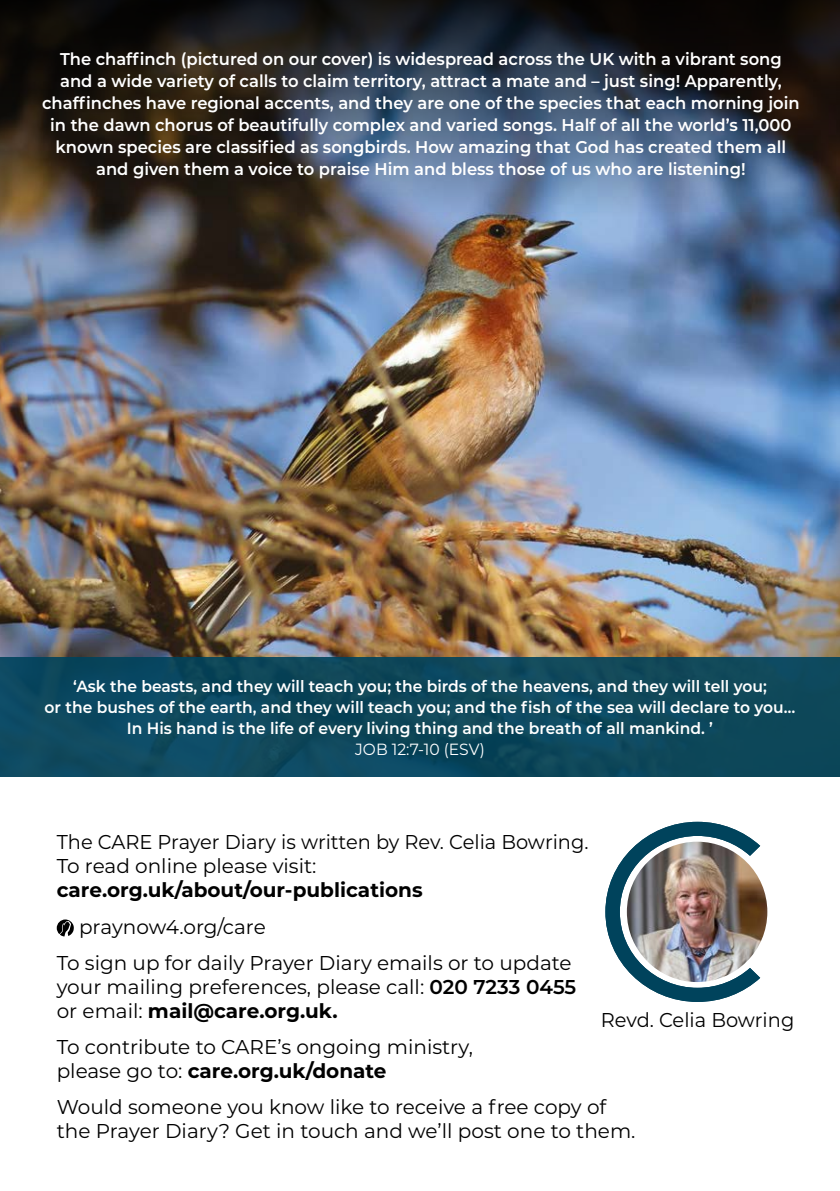
<style>
.page{position:relative;width:840px;height:1191px;background:#fff}
.page>*{position:absolute;margin:0;border:0;box-sizing:border-box;transform-origin:0 0}
.t1{font:20px/24px "Montserrat";color:#000}
.t2{font:700 20px "Montserrat";color:#000}
.t3{font:600 17px/22px "Montserrat";color:#fff;text-align:center;scale:.96 1}
.t4{font:600 16.2px/21px "Montserrat";color:#fff;text-align:center;scale:.96 1}
.t5{font:16.2px "Montserrat";color:#fff;scale:.96 1}
.s1{font-weight:600}
.s2{font-weight:700}
</style>
<div class="page">
<img style="left:0;top:337px;width:839px;height:320px">
<div style="left:0;top:657px;width:839px;height:119px;background:linear-gradient(to right,#0d4960,#0f4759)"></div>
<img style="left:0;top:0;width:839px;height:337px">
<svg style="left:57px;top:919px;width:17px;height:17px"></svg>
<img style="left:605px;top:822px;width:154px;height:180px">
<p class="t3" style="left:42px;top:48px;width:790px">The chaffinch (pictured on our cover) is widespread across the UK with a vibrant song and a wide variety of calls to claim territory, attract a mate and – just sing! Apparently, chaffinches have regional accents, and they are one of the species that each morning join in the dawn chorus of beautifully complex and varied songs. Half of all the world’s 11,000 known species are classified as songbirds. How amazing that God has created them all and given them a voice to praise Him and bless those of us who are listening!</p>
<p class="t4" style="left:45px;top:675px;width:783px">‘Ask the beasts, and they will teach you; the birds of the heavens, and they will tell you;<br>or the bushes of the earth, and they will teach you; and the fish of the sea will declare to you…<br>In His hand is the life of every living thing and the breath of all mankind. ’</p>
<p class="t5" style="left:355px;top:738px;width:136px">JOB 12:7-10 (ESV)</p>
<p class="t1" style="left:57px;top:829px;width:533px">The CARE Prayer Diary is written by Rev. Celia Bowring.<br>To read online please visit:</p>
<p class="t2" style="left:57px;top:876px;width:367px">care.org.uk/about/our-publications</p>
<p class="t1" style="left:57px;top:907px;width:516px;line-height:36px;text-indent:22px">praynow4.org/care<br>To sign up for daily Prayer Diary emails or to update</p>
<p class="t1" style="left:57px;top:973px;width:520px">your mailing preferences, please call: <span class="s1">020 7233 0455 </span>or email: <span class="s2">mail@care.org.uk.</span></p>
<p class="t1" style="left:57px;top:1033px;width:417px">To contribute to CARE’s ongoing ministry, please go to: <span class="s2">care.org.uk/donate</span></p>
<p class="t1" style="left:57px;top:1093px;width:580px">Would someone you know like to receive a free copy of the Prayer Diary? Get in touch and we’ll post one to them.</p>
<p class="t1" style="left:600px;top:1006px;width:195px">Revd. Celia Bowring</p>
</div>
